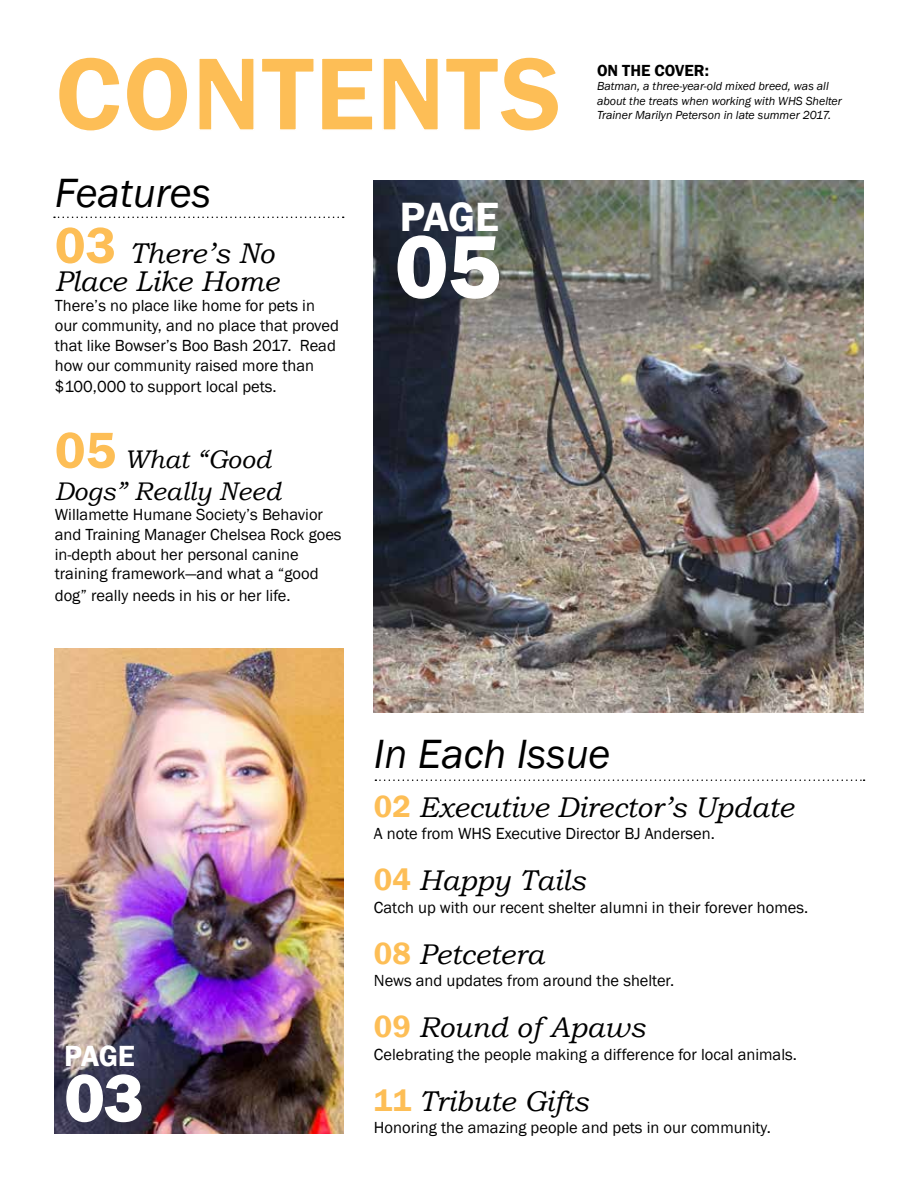
<style>
.page{position:relative;width:918px;height:1188px;background:#fff}
.page>*{position:absolute;margin:0;border:0;box-sizing:border-box;transform-origin:0 0}
.t1{font:600 108px "Franklin Gothic";color:#fdbe56}
.t2{font:600 90px "Franklin Gothic";color:#fff}
.t3{font:600 67.5px "Franklin Gothic";color:#fff}
.t4{font:italic 42px "Franklin Gothic";color:#000}
.t5{font:600 42px "Franklin Gothic";color:#fff}
.t6{font:600 30px "Franklin Gothic";color:#fff}
.t7{font:italic 28.5px/28.5px "Bookman Old Style";color:#000}
.t8{font:italic 25.5px/32.4px "Bookman Old Style";color:#000}
.t9{font:16.5px/19.8px "Franklin Gothic";color:#000}
.t10{font:600 16.5px "Franklin Gothic";color:#000}
.t11{font:italic 12px/14.4px "Franklin Gothic";color:#000}
.s1{font-family:"Franklin Gothic";font-weight:600;font-style:normal;font-size:52.5px;color:#fdbe56}
.s2{font-family:"Franklin Gothic";font-weight:600;font-style:normal;font-size:31.5px;color:#fdbe56}
</style>
<div class="page">
<img style="left:374px;top:180px;width:490px;height:533px">
<img style="left:55px;top:648px;width:288px;height:486px">
<svg style="left:54px;top:217px;width:290px;height:1px"></svg>
<svg style="left:375px;top:779px;width:490px;height:2px"></svg>
<svg style="left:397px;top:235px;width:103px;height:65px;background:#51565c"></svg>
<svg style="left:66px;top:1074px;width:76px;height:49px;background:#58586c"></svg>
<h1 class="t1" style="left:55px;top:27px;width:198px">CONTENTS</h1>
<h3 class="t4" style="left:55px;top:167px;width:158px">Features</h3>
<h3 class="t7" style="left:55px;top:239px;width:226px"><span class="s1">03</span> There’s No<br>Place Like Home</h3>
<p class="t9" style="left:55px;top:296px;width:286px">There’s no place like home for pets in our community, and no place that proved that like Bowser’s Boo Bash 2017. Read how our community raised more than</p>
<p class="t9" style="left:55px;top:377px;width:223px">$100,000 to support local pets.</p>
<h3 class="t8" style="left:55px;top:443px;width:228px"><span class="s1">05</span> What “Good<br>Dogs” Really Need</h3>
<p class="t9" style="left:55px;top:505px;width:288px">Willamette Humane Society’s Behavior and Training Manager Chelsea Rock goes in-depth about her personal canine training framework—and what a “good</p>
<p class="t9" style="left:55px;top:586px;width:237px">dog” really needs in his or her life.</p>
<h3 class="t5" style="left:400px;top:192px;width:50px">PAGE</h3>
<h2 class="t2" style="left:395px;top:212px;width:107px">05</h2>
<p class="t10" style="left:597px;top:60px;width:36px">ON THE</p>
<p class="t10" style="left:655px;top:60px;width:56px">COVER :</p>
<p class="t11" style="left:597px;top:79px;width:246px">Batman, a three-year-old mixed breed, was all about the treats when working with WHS Shelter<br>Trainer Marilyn Peterson in late summer 2017.</p>
<h3 class="t6" style="left:64px;top:1037px;width:36px">PAGE</h3>
<h3 class="t3" style="left:65px;top:1057px;width:81px">03</h3>
<h3 class="t4" style="left:374px;top:728px;width:238px">In Each Issue</h3>
<h3 class="t7" style="left:374px;top:793px;width:421px"><span class="s2">02</span> Executive Director’s Update</h3>
<p class="t9" style="left:374px;top:824px;width:342px">A note from WHS Executive Director BJ Andersen.</p>
<h3 class="t7" style="left:374px;top:866px;width:213px"><span class="s2">04</span> Happy Tails</h3>
<p class="t9" style="left:374px;top:898px;width:436px">Catch up with our recent shelter alumni in their forever homes.</p>
<h3 class="t7" style="left:374px;top:940px;width:172px"><span class="s2">08</span> Petcetera</h3>
<p class="t9" style="left:374px;top:971px;width:302px">News and updates from around the shelter.</p>
<h3 class="t7" style="left:374px;top:1013px;width:273px"><span class="s2">09</span> Round of Apaws</h3>
<p class="t9" style="left:374px;top:1045px;width:424px">Celebrating the people making a difference for local animals.</p>
<h3 class="t7" style="left:374px;top:1087px;width:216px"><span class="s2">11</span> Tribute Gifts</h3>
<p class="t9" style="left:374px;top:1118px;width:398px">Honoring the amazing people and pets in our community.</p>
</div>
